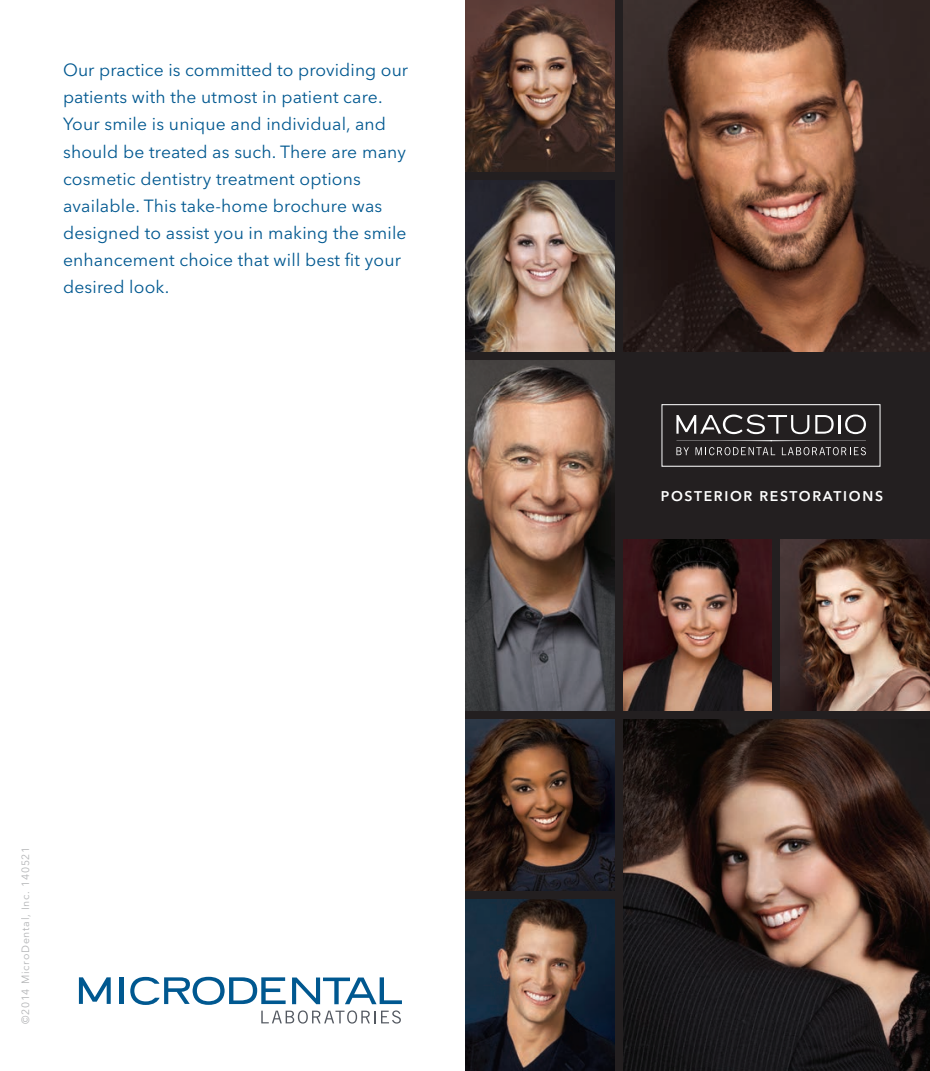
<style>
.page{position:relative;width:930px;height:1071px;background:#fff}
.page>*{position:absolute;margin:0;border:0;box-sizing:border-box;transform-origin:0 0}
.t1{font:17.5px/27.1px "Avenir Next LT Pro";letter-spacing:.01em;color:#005890}
.t2{font:600 14px "Avenir Next LT Pro";letter-spacing:.12em;color:#fff}
.t3{font:10.5px "Avenir Next LT Pro";letter-spacing:.075em;color:#8a8c8f}
</style>
<div class="page">
<div style="left:465px;top:0;width:464px;height:1071px;background:#231f20"></div>
<img style="left:623px;top:0;width:306px;height:351px">
<img style="left:465px;top:180px;width:149px;height:171px">
<img style="left:465px;top:720px;width:149px;height:171px">
<img style="left:465px;top:0;width:149px;height:172px">
<img style="left:780px;top:540px;width:149px;height:171px">
<img style="left:465px;top:900px;width:149px;height:171px">
<img style="left:465px;top:360px;width:149px;height:351px">
<img style="left:623px;top:540px;width:148px;height:171px">
<img style="left:623px;top:720px;width:306px;height:351px">
<hr style="left:119px;top:977px;width:4px;height:27px;background:#005890">
<svg style="left:79px;top:977px;width:32px;height:27px"></svg>
<svg style="left:130px;top:977px;width:272px;height:47px"></svg>
<svg style="left:676px;top:415px;width:133px;height:19px"></svg>
<svg style="left:815px;top:415px;width:50px;height:19px"></svg>
<svg style="left:676px;top:440px;width:189px;height:1px"></svg>
<svg style="left:676px;top:447px;width:12px;height:8px"></svg>
<svg style="left:695px;top:447px;width:80px;height:8px"></svg>
<svg style="left:781px;top:447px;width:84px;height:8px"></svg>
<div style="left:661px;top:404px;width:219px;height:63px;border:1px solid #fff"></div>
<p class="t1" style="left:63px;top:57px;width:346px">Our practice is committed to providing our patients with the utmost in patient care.<br>Your smile is unique and individual, and should be treated as such. There are many cosmetic dentistry treatment options available. This take-home brochure was designed to assist you in making the smile enhancement choice that will best fit your desired look.</p>
<p class="t3" style="left:19px;top:1024px;width:179px;rotate:-90deg">©2014 MicroDental, Inc. 140521</p>
<p class="t2" style="left:660px;top:487px;width:224px">POSTERIOR RESTORATIONS</p>
</div>
